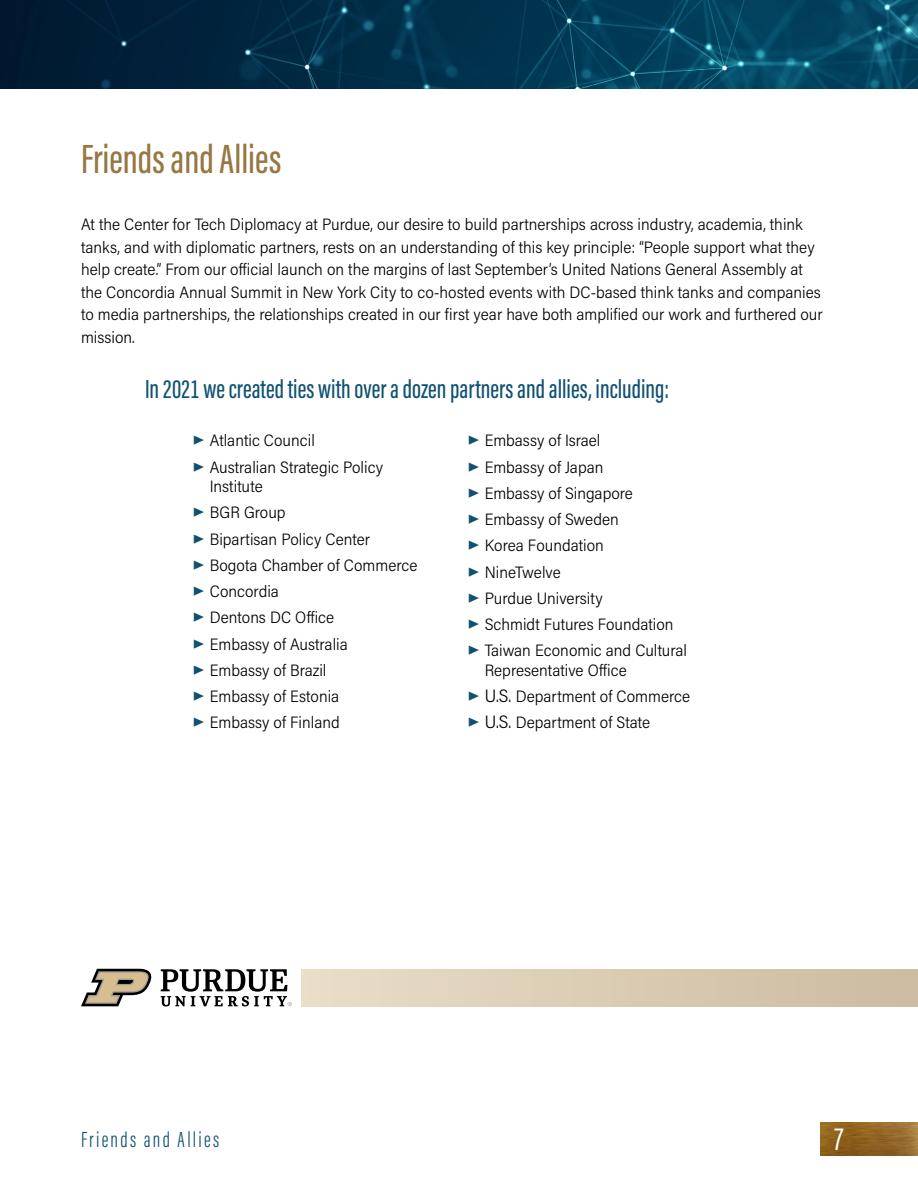
<style>
.page{position:relative;width:918px;height:1188px;background:#fff}
.page>*{position:absolute;margin:0;border:0;box-sizing:border-box;transform-origin:0 0}
.t1{font:500 42px "Acumin Pro Extra Cond";color:#977742}
.t2{font:33px "Acumin Pro Extra Cond";color:#fff}
.t3{font:500 27px "Acumin Pro Extra Cond";color:#0f5172}
.t4{font:300 22.5px "Acumin Pro Extra Cond";letter-spacing:.1em;color:#0f5172}
.t5{font:300 16.5px/26.2px "Acumin Pro Semi Cond";color:#000}
.s1{color:#0f5172}
.s2{font-size:18px}
</style>
<div class="page">
<div style="left:302px;top:969px;width:616px;height:37px;background:linear-gradient(to right,#eaddc7,#ccbba0)"></div>
<img style="left:821px;top:1122px;width:97px;height:34px">
<img style="left:0;top:0;width:918px;height:89px">
<svg style="left:81px;top:969px;width:71px;height:37px"></svg>
<svg style="left:161px;top:969px;width:131px;height:37px"></svg>
<h1 class="t1" style="left:81px;top:133px;width:202px">Friends and Allies</h1>
<p class="t5" style="left:81px;top:213px;width:743px;line-height:22.5px">At the Center for Tech Diplomacy at Purdue, our desire to build partnerships across industry, academia, think tanks, and with diplomatic partners, rests on an understanding of this key principle: “People support what they help create.” From our official launch on the margins of last September’s United Nations General Assembly at the Concordia Annual Summit in New York City to co-hosted events with DC-based think tanks and companies to media partnerships, the relationships created in our first year have both amplified our work and furthered our mission.</p>
<h3 class="t3" style="left:145px;top:372px;width:526px">In 2021 we created ties with over a dozen partners and allies, including:</h3>
<p class="t5" style="left:193px;top:427px;width:191px"><span class="s1">▶</span> Atlantic Council<br><span class="s1">▶</span> Australian Strategic Policy</p>
<p class="t5" style="left:193px;top:473px;width:226px;text-indent:16px">Institute<br><span class="s1">▶</span> BGR Group<br><span class="s1">▶</span> Bipartisan Policy Center<br><span class="s1">▶</span> Bogota Chamber of Commerce <span class="s1">▶</span> Concordia<br><span class="s1">▶</span> Dentons DC Office<br><span class="s1">▶</span> Embassy of Australia<br><span class="s1">▶</span> Embassy of Brazil<br><span class="s1">▶</span> Embassy of Estonia<br><span class="s1">▶</span> Embassy of Finland</p>
<p class="t5" style="left:468px;top:427px;width:220px"><span class="s1">▶</span> Embassy of Israel<br><span class="s1">▶</span> Embassy of Japan<br><span class="s1">▶</span> Embassy of Singapore<br><span class="s1">▶</span> Embassy of Sweden<br><span class="s1">▶</span> Korea Foundation<br><span class="s1">▶</span> NineTwelve<br><span class="s1">▶</span> Purdue University<br><span class="s1">▶</span> Schmidt Futures Foundation <span class="s1">▶</span> Taiwan Economic and Cultural</p>
<p class="t5" style="left:468px;top:656px;width:223px;text-indent:17px">Representative Office<br><span class="s1">▶</span> <span class="s2">U.S.</span> Department of Commerce <span class="s1">▶</span> <span class="s2">U.S.</span> Department of State</p>
<h3 class="t4" style="left:81px;top:1126px;width:140px">Friends and Allies</h3>
<h2 class="t2" style="left:834px;top:1119px;width:11px">7</h2>
</div>
